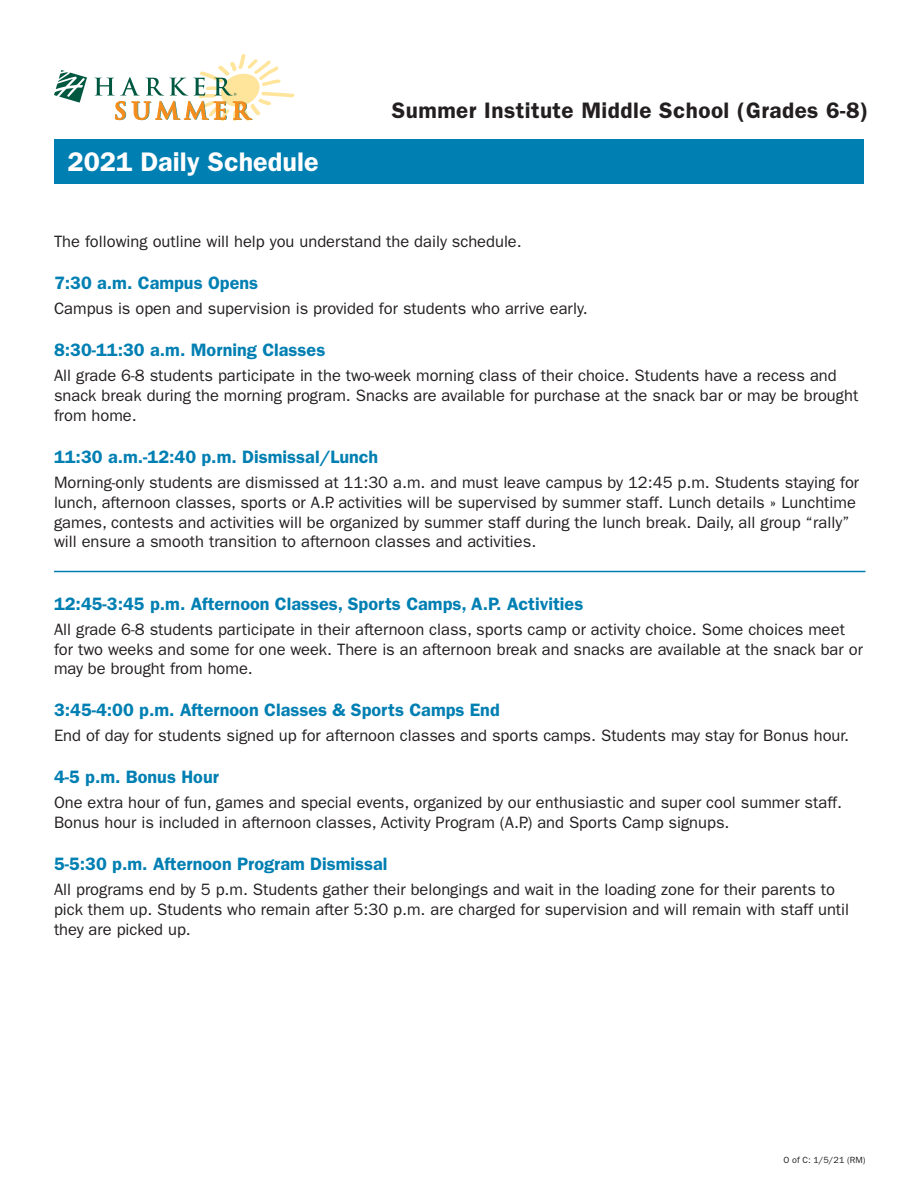
<style>
.page{position:relative;width:918px;height:1188px;background:#fff}
.page>*{position:absolute;margin:0;border:0;box-sizing:border-box;transform-origin:0 0}
.description_body_tex{font:600 27px "ITC Franklin Gothic Std";color:#fff}
.t1{font:600 22.5px "ITC Franklin Gothic Std";letter-spacing:.02em;color:#231f20}
.Time_headers{font:600 18px "ITC Franklin Gothic Std";color:#007fb2}
.description_body_tex-2{font:16.5px/19.8px "ITC Franklin Gothic Std";color:#231f20}
.t2{font:9px "ITC Franklin Gothic Std";color:#231f20}
</style>
<div class="page">
<div style="left:54px;top:139px;width:810px;height:45px;background:#007fb2"></div>
<svg style="left:54px;top:70px;width:33px;height:33px"></svg>
<svg style="left:94px;top:54px;width:200px;height:67px"></svg>
<hr style="left:54px;top:571px;width:812px;height:1px;background:#007fb2">
<p class="description_body_tex" style="left:68px;top:146px;width:253px">2021 Daily Schedule</p>
<p class="t1" style="left:392px;top:97px;width:478px">Summer Institute Middle School (Grades 6-8)</p>
<p class="description_body_tex-2" style="left:54px;top:232px;width:469px">The following outline will help you understand the daily schedule.</p>
<p class="Time_headers" style="left:54px;top:272px;width:206px">7:30 a.m. Campus Opens</p>
<p class="description_body_tex-2" style="left:54px;top:299px;width:535px">Campus is open and supervision is provided for students who arrive early.</p>
<p class="Time_headers" style="left:54px;top:339px;width:273px">8:30-11:30 a.m. Morning Classes</p>
<p class="description_body_tex-2" style="left:54px;top:366px;width:806px">All grade 6-8 students participate in the two-week morning class of their choice. Students have a recess and snack break during the morning program. Snacks are available for purchase at the snack bar or may be brought from home.</p>
<p class="Time_headers" style="left:54px;top:446px;width:326px">11:30 a.m.-12:40 p.m. Dismissal/Lunch</p>
<p class="description_body_tex-2" style="left:54px;top:473px;width:807px">Morning-only students are dismissed at 11:30 a.m. and must leave campus by 12:45 p.m. Students staying for lunch, afternoon classes, sports or A.P. activities will be supervised by summer staff. Lunch details » Lunchtime games, contests and activities will be organized by summer staff during the lunch break. Daily, all group “rally” will ensure a smooth transition to afternoon classes and activities.</p>
<p class="Time_headers" style="left:54px;top:593px;width:531px">12:45-3:45 p.m. Afternoon Classes, Sports Camps, A.P. Activities</p>
<p class="description_body_tex-2" style="left:54px;top:619px;width:810px">All grade 6-8 students participate in their afternoon class, sports camp or activity choice. Some choices meet for two weeks and some for one week. There is an afternoon break and snacks are available at the snack bar or may be brought from home.</p>
<p class="Time_headers" style="left:54px;top:699px;width:447px">3:45-4:00 p.m. Afternoon Classes &amp; Sports Camps End</p>
<p class="description_body_tex-2" style="left:54px;top:726px;width:797px">End of day for students signed up for afternoon classes and sports camps. Students may stay for Bonus hour.</p>
<p class="Time_headers" style="left:54px;top:766px;width:166px">4-5 p.m. Bonus Hour</p>
<p class="description_body_tex-2" style="left:54px;top:793px;width:790px">One extra hour of fun, games and special events, organized by our enthusiastic and super cool summer staff.<br>Bonus hour is included in afternoon classes, Activity Program (A.P.) and Sports Camp signups.</p>
<p class="Time_headers" style="left:54px;top:853px;width:335px">5-5:30 p.m. Afternoon Program Dismissal</p>
<p class="description_body_tex-2" style="left:54px;top:880px;width:797px">All programs end by 5 p.m. Students gather their belongings and wait in the loading zone for their parents to pick them up. Students who remain after 5:30 p.m. are charged for supervision and will remain with staff until they are picked up.</p>
<p class="t2" style="left:784px;top:1155px;width:83px">O of C: 1/5/21 (RM)</p>
</div>
